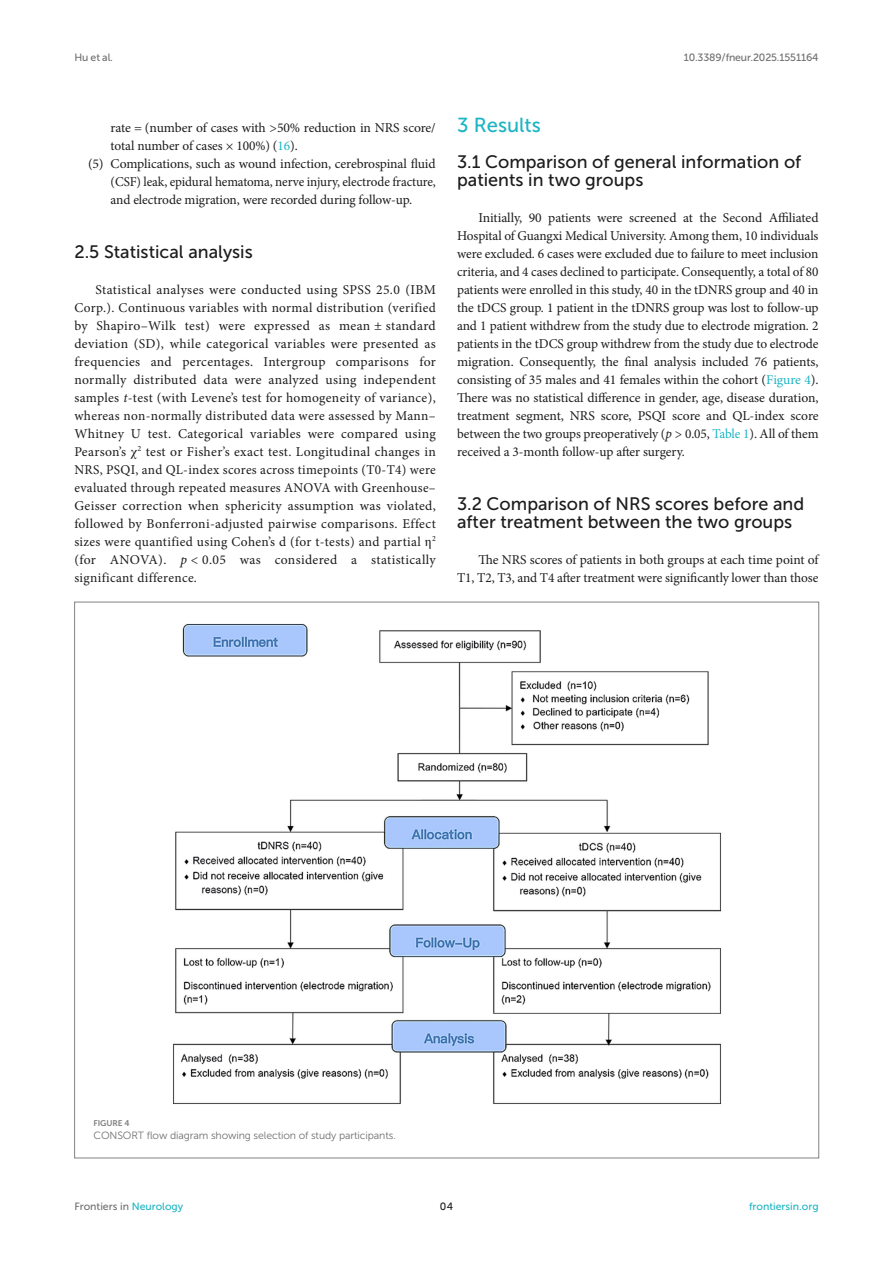
<style>
.page{position:relative;width:893px;height:1263px;background:#fff}
.page>*{position:absolute;margin:0;border:0;box-sizing:border-box;transform-origin:0 0}
.HEAD_1{font:20.25px "Museo Sans 500";color:#1db5c3}
.HEAD_2{font:18px/18px "Museo Sans 500";color:#1b1c1b}
.HEAD_2_after_HEAD_1{font:18px/18px "Museo Sans 500";color:#1b1c1b}
.TEXT{font:13.5px/18px "Minion Pro";letter-spacing:-.005em;color:#1b1c1b;text-align:justify}
.NL_MID{font:13.5px/18px "Minion Pro";letter-spacing:-.005em;color:#1b1c1b}
.FIG_LEG{font:10.5px "Museo Sans 300";letter-spacing:-.01em;color:#706f70}
.t1{font:10.5px "Museo Sans 500";letter-spacing:-.015em;color:#706f70}
.t2{font:10.5px "Museo Sans 500";color:#1db5c3}
.t3{font:10.5px "Museo Sans 500";color:#1b1c1b}
.FIG_HD{font:8.25px "Museo Sans 700";letter-spacing:-.01em;color:#7e7f7f}
.s1{color:#1db5c3}
.s2{font-style:italic}
.s3{font-family:"STIX General"}
</style>
<div class="page">
<img style="left:173px;top:624px;width:548px;height:480px">
<p class="t1" style="left:74px;top:51px;width:40px">Hu et al.</p>
<p class="t1" style="left:684px;top:51px;width:136px">10.3389/fneur.2025.1551164</p>
<p class="NL_MID" style="left:111px;top:119px;width:327px">rate = (number of cases with &gt;50% reduction in NRS score/ total number of cases × 100%) (<span class="s1">16</span>).</p>
<p class="NL_MID" style="left:111px;top:155px;width:327px;text-align:justify;text-indent:-23px">(5) Complications, such as wound infection, cerebrospinal fluid (CSF) leak, epidural hematoma, nerve injury, electrode fracture, and electrode migration, were recorded during follow-up.</p>
<p class="HEAD_2" style="left:74px;top:243px;width:180px">2.5 Statistical analysis</p>
<p class="TEXT" style="left:74px;top:281px;width:363px;text-indent:21px">Statistical analyses were conducted using SPSS 25.0 (IBM Corp.). Continuous variables with normal distribution (verified by Shapiro–Wilk test) were expressed as mean ± standard deviation (SD), while categorical variables were presented as frequencies and percentages. Intergroup comparisons for normally distributed data were analyzed using independent samples <span class="s2">t</span>-test (with Levene’s test for homogeneity of variance), whereas non-normally distributed data were assessed by Mann– Whitney U test. Categorical variables were compared using Pearson’s <span class="s3">χ</span><sup>2</sup> test or Fisher’s exact test. Longitudinal changes in NRS, PSQI, and QL-index scores across timepoints (T0-T4) were evaluated through repeated measures ANOVA with Greenhouse– Geisser correction when sphericity assumption was violated, followed by Bonferroni-adjusted pairwise comparisons. Effect sizes were quantified using Cohen’s d (for t-tests) and partial <span class="s3">η</span><sup>2 </sup>(for ANOVA). <span class="s2">p</span> &lt; 0.05 was considered a statistically significant difference.</p>
<p class="HEAD_1" style="left:457px;top:114px;width:85px">3 Results</p>
<p class="HEAD_2_after_HEAD_1" style="left:457px;top:153px;width:346px">3.1 Comparison of general information of patients in two groups</p>
<p class="TEXT" style="left:457px;top:209px;width:363px;text-indent:21px">Initially, 90 patients were screened at the Second Affiliated Hospital of Guangxi Medical University. Among them, 10 individuals were excluded. 6 cases were excluded due to failure to meet inclusion criteria, and 4 cases declined to participate. Consequently, a total of 80 patients were enrolled in this study, 40 in the tDNRS group and 40 in the tDCS group. 1 patient in the tDNRS group was lost to follow-up and 1 patient withdrew from the study due to electrode migration. 2 patients in the tDCS group withdrew from the study due to electrode migration. Consequently, the final analysis included 76 patients, consisting of 35 males and 41 females within the cohort (<span class="s1">Figure 4</span>).<br>There was no statistical difference in gender, age, disease duration, treatment segment, NRS score, PSQI score and QL-index score between the two groups preoperatively (<span class="s2">p</span> &gt; 0.05, <span class="s1">Table 1</span>). All of them received a 3-month follow-up after surgery.</p>
<p class="HEAD_2" style="left:457px;top:495px;width:349px">3.2 Comparison of NRS scores before and after treatment between the two groups</p>
<p class="TEXT" style="left:457px;top:551px;width:363px;text-align:right">The NRS scores of patients in both groups at each time point of<br>T1, T2, T3, and T4 after treatment were significantly lower than those</p>
<p class="FIG_HD" style="left:94px;top:1118px;width:37px">FIGURE 4</p>
<p class="FIG_LEG" style="left:94px;top:1130px;width:304px">CONSORT flow diagram showing selection of study participants.</p>
<p class="t1" style="left:74px;top:1200px;width:110px">Frontiers in <span class="s1">Neurology</span></p>
<p class="t3" style="left:440px;top:1200px;width:15px">04</p>
<p class="t2" style="left:749px;top:1200px;width:71px">frontiersin.org</p>
</div>
